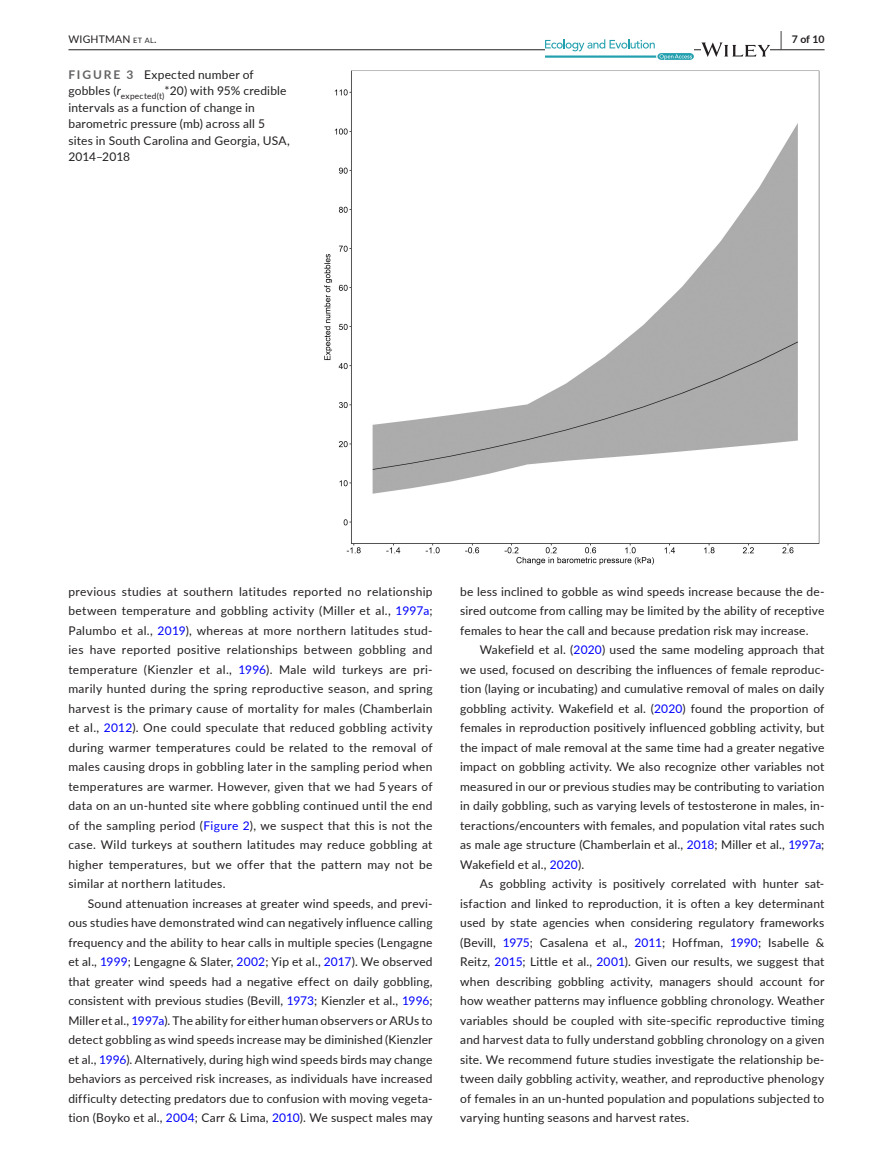
<style>
.page{position:relative;width:893px;height:1174px;background:#fff}
.page>*{position:absolute;margin:0;border:0;box-sizing:border-box;transform-origin:0 0}
.t1{font:12px/19.5px "Lato";letter-spacing:.015em;color:#231f20;text-align:justify}
.t2{font:10.5px "Lato";letter-spacing:.02em;color:#231f20}
.t3{font:700 10.5px "Lato";color:#231f20}
.s1{font-size:7.35px}
.s2{font-size:19.5px}
.s3{font-weight:700;color:#636366}
.s4{font-style:italic}
.s5{color:#00f}
</style>
<div class="page">
<hr style="left:68px;top:49px;width:756px;height:1px;background:#231f20">
<svg style="left:545px;top:39px;width:149px;height:21px"></svg>
<svg style="left:701px;top:42px;width:69px;height:15px"></svg>
<img style="left:324px;top:70px;width:496px;height:495px">
<p class="t2" style="left:68px;top:31px;width:90px">WIGHTMAN <span class="s1">et al</span>.</p>
<p class="t3" style="left:780px;top:31px;width:46px"><span class="s2">|</span> 7 of 10</p>
<p class="t1" style="left:68px;top:66px;width:223px;line-height:16.5px;text-align:left"><span class="s3">FIGURE 3</span> Expected number of gobbles (<span class="s4">r</span><sub>expected(t)</sub>*20) with 95% credible intervals as a function of change in barometric pressure (mb) across all 5 sites in South Carolina and Georgia, USA, 2014–2018</p>
<p class="t1" style="left:68px;top:581px;width:366px">previous studies at southern latitudes reported no relationship between temperature and gobbling activity (Miller et al., <span class="s5">1997a</span>; Palumbo et al., <span class="s5">2019</span>), whereas at more northern latitudes stud&shy;ies have reported positive relationships between gobbling and temperature (Kienzler et al., <span class="s5">1996</span>). Male wild turkeys are pri&shy;marily hunted during the spring reproductive season, and spring harvest is the primary cause of mortality for males (Chamberlain et al., <span class="s5">2012</span>). One could speculate that reduced gobbling activity during warmer temperatures could be related to the removal of males causing drops in gobbling later in the sampling period when temperatures are warmer. However, given that we had 5 years of data on an un-hunted site where gobbling continued until the end of the sampling period (<span class="s5">Figure 2</span>), we suspect that this is not the case. Wild turkeys at southern latitudes may reduce gobbling at higher temperatures, but we offer that the pattern may not be similar at northern latitudes.</p>
<p class="t1" style="left:68px;top:893px;width:366px;text-indent:20px">Sound attenuation increases at greater wind speeds, and previ&shy;ous studies have demonstrated wind can negatively influence calling frequency and the ability to hear calls in multiple species (Lengagne et al., <span class="s5">1999</span>; Lengagne &amp; Slater, <span class="s5">2002</span>; Yip et al., <span class="s5">2017</span>). We observed that greater wind speeds had a negative effect on daily gobbling, consistent with previous studies (Bevill, <span class="s5">1973</span>; Kienzler et al., <span class="s5">1996</span>; Miller et al., <span class="s5">1997a</span>). The ability for either human observers or ARUs to detect gobbling as wind speeds increase may be diminished (Kienzler et al., <span class="s5">1996</span>). Alternatively, during high wind speeds birds may change behaviors as perceived risk increases, as individuals have increased difficulty detecting predators due to confusion with moving vegeta&shy;tion (Boyko et al., <span class="s5">2004</span>; Carr &amp; Lima, <span class="s5">2010</span>). We suspect males may</p>
<p class="t1" style="left:460px;top:581px;width:366px">be less inclined to gobble as wind speeds increase because the de&shy;sired outcome from calling may be limited by the ability of receptive females to hear the call and because predation risk may increase.</p>
<p class="t1" style="left:460px;top:639px;width:366px;text-indent:20px">Wakefield et al. (<span class="s5">2020</span>) used the same modeling approach that we used, focused on describing the influences of female reproduc&shy;tion (laying or incubating) and cumulative removal of males on daily gobbling activity. Wakefield et al. (<span class="s5">2020</span>) found the proportion of females in reproduction positively influenced gobbling activity, but the impact of male removal at the same time had a greater negative impact on gobbling activity. We also recognize other variables not measured in our or previous studies may be contributing to variation in daily gobbling, such as varying levels of testosterone in males, in&shy;teractions/encounters with females, and population vital rates such as male age structure (Chamberlain et al., <span class="s5">2018</span>; Miller et al., <span class="s5">1997a</span>; Wakefield et al., <span class="s5">2020</span>).</p>
<p class="t1" style="left:460px;top:873px;width:366px;text-indent:20px">As gobbling activity is positively correlated with hunter sat&shy;isfaction and linked to reproduction, it is often a key determinant used by state agencies when considering regulatory frameworks (Bevill, <span class="s5">1975</span>; Casalena et al., <span class="s5">2011</span>; Hoffman, <span class="s5">1990</span>; Isabelle &amp; Reitz, <span class="s5">2015</span>; Little et al., <span class="s5">2001</span>). Given our results, we suggest that when describing gobbling activity, managers should account for how weather patterns may influence gobbling chronology. Weather variables should be coupled with site-specific reproductive timing and harvest data to fully understand gobbling chronology on a given site. We recommend future studies investigate the relationship be&shy;tween daily gobbling activity, weather, and reproductive phenology of females in an un-hunted population and populations subjected to varying hunting seasons and harvest rates.</p>
</div>
